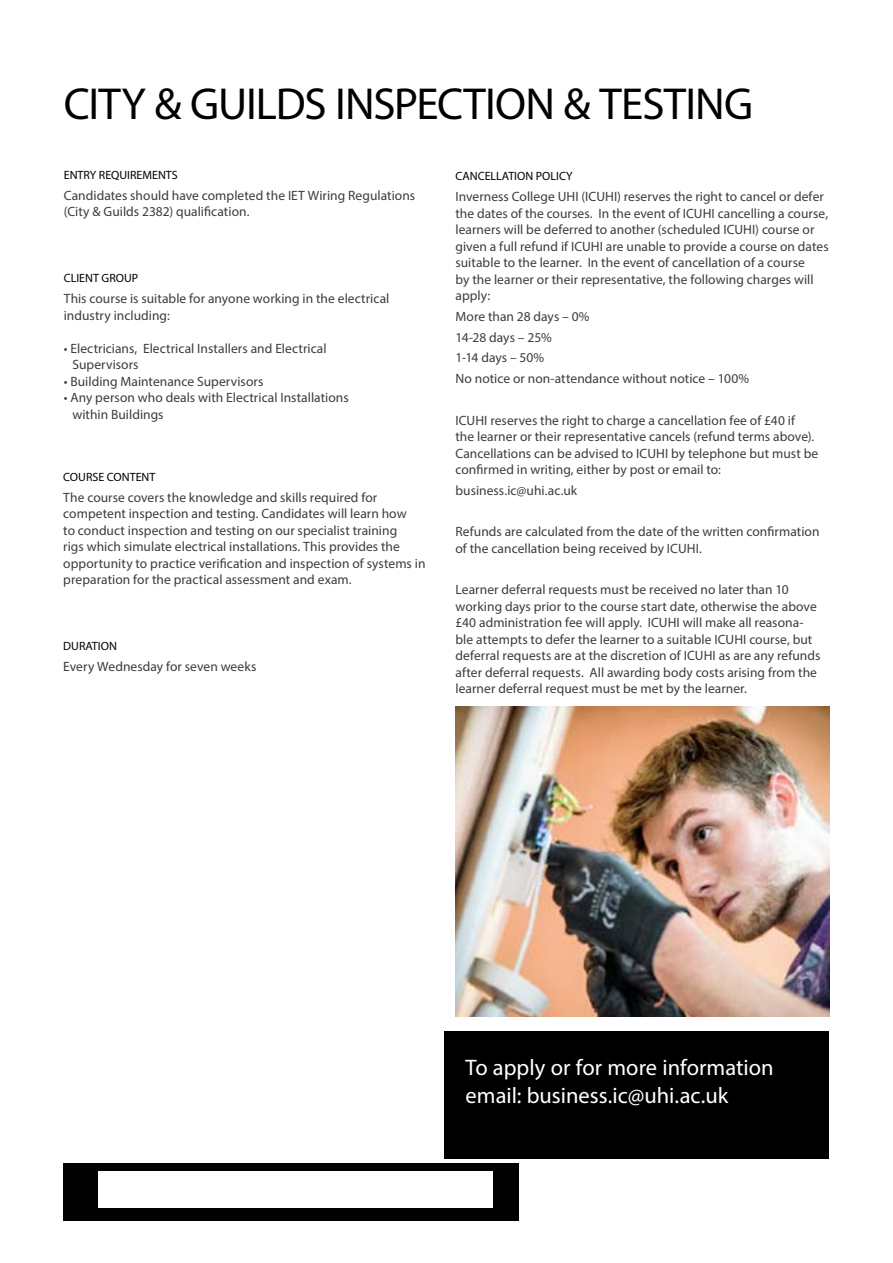
<style>
.page{position:relative;width:893px;height:1263px;background:#fff}
.page>*{position:absolute;margin:0;border:0;box-sizing:border-box;transform-origin:0 0}
.t1{font:45px "Myriad Pro";letter-spacing:-.02em;color:#000}
.t2{font:22.5px/28.5px "Myriad Pro";color:#fff}
.t3{font:13.5px/16.5px "Myriad Pro";letter-spacing:.005em;color:#3c3c3b}
.t4{font:12px "Myriad Pro";color:#000}
</style>
<div class="page">
<img style="left:455px;top:707px;width:374px;height:309px">
<div style="left:444px;top:1031px;width:385px;height:128px;background:#000"></div>
<div style="left:63px;top:1163px;width:456px;height:57px;background:#000"></div>
<div style="left:99px;top:1172px;width:394px;height:36px;background:#fff"></div>
<h1 class="t1" style="left:64px;top:76px;width:691px">CITY &amp; GUILDS INSPECTION &amp; TESTING</h1>
<p class="t4" style="left:64px;top:168px;width:115px">ENTRY REQUIREMENTS</p>
<p class="t3" style="left:64px;top:187px;width:353px">Candidates should have completed the IET Wiring Regulations (City &amp; Guilds 2382) qualification.</p>
<p class="t4" style="left:64px;top:271px;width:76px">CLIENT GROUP</p>
<p class="t3" style="left:64px;top:290px;width:327px">This course is suitable for anyone working in the electrical industry including:</p>
<p class="t3" style="left:72px;top:340px;width:256px;text-indent:-9px">• Electricians, Electrical Installers and Electrical<br>Supervisors</p>
<p class="t3" style="left:64px;top:373px;width:201px">• Building Maintenance Supervisors</p>
<p class="t3" style="left:72px;top:389px;width:278px;text-indent:-9px">• Any person who deals with Electrical Installations within Buildings</p>
<p class="t4" style="left:63px;top:470px;width:94px">COURSE CONTENT</p>
<p class="t3" style="left:63px;top:489px;width:364px">The course covers the knowledge and skills required for competent inspection and testing. Candidates will learn how<br>to conduct inspection and testing on our specialist training<br>rigs which simulate electrical installations. This provides the opportunity to practice verification and inspection of systems in preparation for the practical assessment and exam.</p>
<p class="t4" style="left:63px;top:639px;width:55px">DURATION</p>
<p class="t3" style="left:63px;top:658px;width:195px">Every Wednesday for seven weeks</p>
<p class="t4" style="left:455px;top:169px;width:119px">CANCELLATION POLICY</p>
<p class="t3" style="left:455px;top:188px;width:375px">Inverness College UHI (ICUHI) reserves the right to cancel or defer the dates of the courses. In the event of ICUHI cancelling a course, learners will be deferred to another (scheduled ICUHI) course or given a full refund if ICUHI are unable to provide a course on dates suitable to the learner. In the event of cancellation of a course<br>by the learner or their representative, the following charges will apply:</p>
<p class="t3" style="left:455px;top:306px;width:295px;line-height:20.7px">More than 28 days – 0%<br>14-28 days – 25%<br>1-14 days – 50%<br>No notice or non-attendance without notice – 100%</p>
<p class="t3" style="left:455px;top:412px;width:364px">ICUHI reserves the right to charge a cancellation fee of £40 if<br>the learner or their representative cancels (refund terms above).<br>Cancellations can be advised to ICUHI by telephone but must be confirmed in writing, either by post or email to:</p>
<p class="t3" style="left:455px;top:482px;width:123px">business.ic@uhi.ac.uk</p>
<p class="t3" style="left:455px;top:523px;width:366px">Refunds are calculated from the date of the written confirmation of the cancellation being received by ICUHI.</p>
<p class="t3" style="left:455px;top:581px;width:366px">Learner deferral requests must be received no later than 10 working days prior to the course start date, otherwise the above £40 administration fee will apply. ICUHI will make all reasona&shy;ble attempts to defer the learner to a suitable ICUHI course, but deferral requests are at the discretion of ICUHI as are any refunds after deferral requests. All awarding body costs arising from the learner deferral request must be met by the learner.</p>
<h2 class="t2" style="left:466px;top:1053px;width:310px">To apply or for more information email: business.ic@uhi.ac.uk</h2>
</div>
